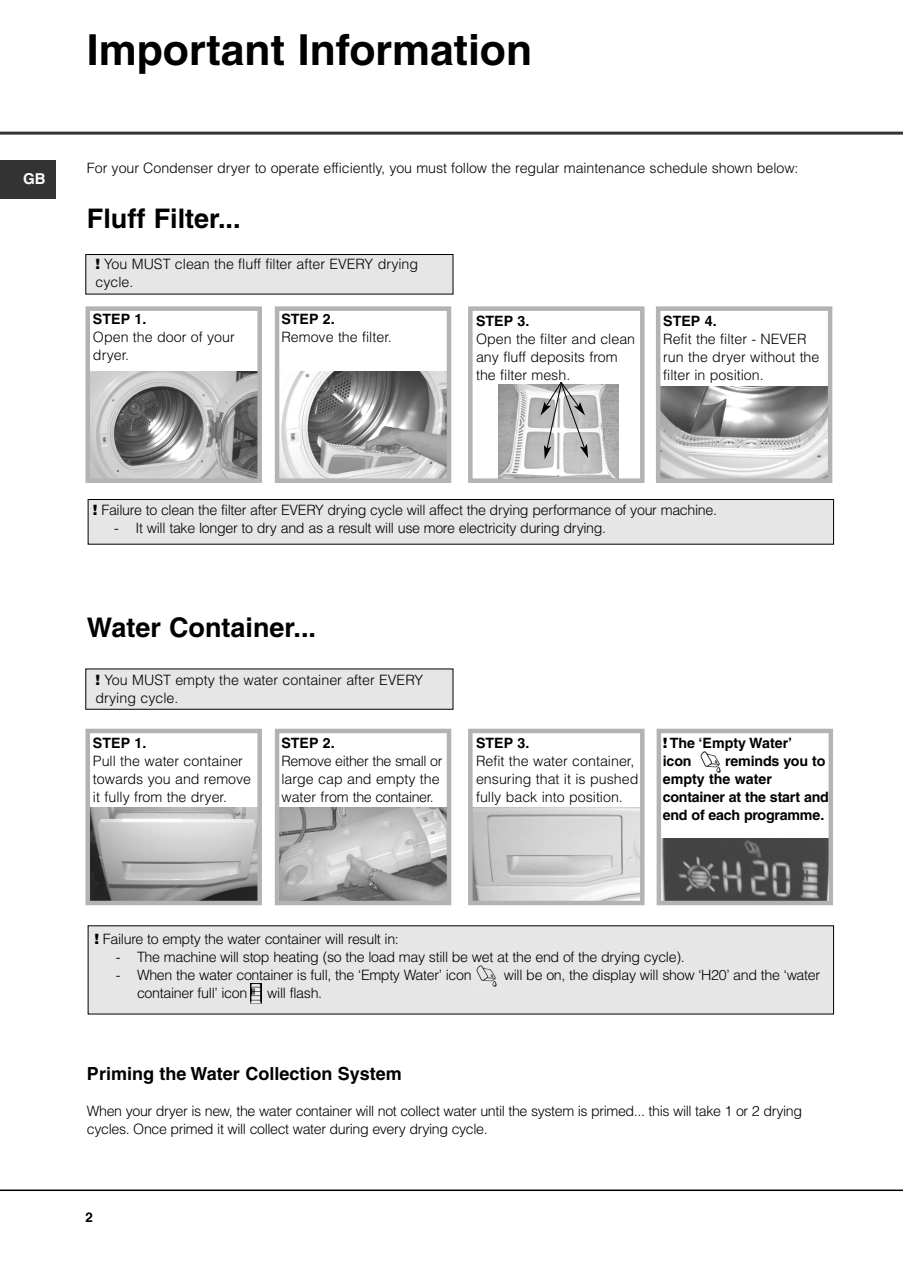
<style>
.page{position:relative;width:903px;height:1262px;background:#fff}
.page>*{position:absolute;margin:0;border:0;box-sizing:border-box;transform-origin:0 0}
.t1{font:700 42.75px "Helvetica";color:#000}
.t2{font:700 27px "Helvetica";color:#000}
.t3{font:700 18px "Helvetica";color:#000}
.t4{font:700 15px "Helvetica";color:#fff}
.t5{font:300 14.25px/18px "Helvetica";letter-spacing:-.02em;color:#000}
.t6{font:300 14.25px/18px "Helvetica";color:#000}
.t7{font:700 14.25px/18px "Helvetica";letter-spacing:-.01em;color:#000}
.t8{font:700 13.5px "Helvetica";color:#000}
.s1{font-weight:900}
</style>
<div class="page">
<hr style="left:0;top:132px;width:903px;height:3px;background:#333">
<hr style="left:0;top:1189px;width:903px;height:1px;background:#000">
<div style="left:0;top:161px;width:56px;height:38px;background:#333"></div>
<div style="left:88px;top:926px;width:745px;height:87px;background:#e6e6e6"></div>
<div style="left:88px;top:500px;width:745px;height:44px;background:#e6e6e6"></div>
<div style="left:88px;top:499px;width:746px;height:45px;border:1px solid #000"></div>
<div style="left:86px;top:255px;width:367px;height:39px;background:#e6e6e6"></div>
<div style="left:85px;top:254px;width:368px;height:40px;border:1px solid #000"></div>
<div style="left:86px;top:669px;width:367px;height:40px;background:#e6e6e6"></div>
<img style="left:90px;top:372px;width:167px;height:106px">
<div style="left:85px;top:306px;width:177px;height:177px;border:4px solid #b3b3b3"></div>
<svg style="left:274px;top:306px;width:559px;height:177px"></svg>
<svg style="left:85px;top:728px;width:367px;height:178px"></svg>
<svg style="left:540px;top:381px;width:48px;height:78px"></svg>
<svg style="left:468px;top:728px;width:365px;height:178px"></svg>
<img style="left:250px;top:983px;width:12px;height:20px">
<img style="left:476px;top:965px;width:21px;height:21px">
<p class="t4" style="left:23px;top:173px;width:24px">GB</p>
<h1 class="t1" style="left:87px;top:35px;width:447px">Important Information</h1>
<p class="t5" style="left:87px;top:160px;width:713px">For your Condenser dryer to operate efficiently, you must follow the regular maintenance schedule shown below:</p>
<h2 class="t2" style="left:87px;top:209px;width:155px">Fluff Filter...</h2>
<p class="t6" style="left:95px;top:256px;width:324px"><span class="s1">!</span> You MUST clean the fluff filter after EVERY drying cycle.</p>
<p class="t7" style="left:93px;top:312px;width:55px">STEP 1.</p>
<p class="t6" style="left:93px;top:330px;width:143px">Open the door of your dryer.</p>
<p class="t7" style="left:281px;top:312px;width:55px">STEP 2.</p>
<p class="t6" style="left:281px;top:330px;width:112px">Remove the filter.</p>
<p class="t7" style="left:476px;top:313px;width:55px">STEP 3.</p>
<p class="t6" style="left:476px;top:331px;width:161px">Open the filter and clean any fluff deposits from the filter mesh.</p>
<p class="t7" style="left:663px;top:313px;width:55px">STEP 4.</p>
<p class="t6" style="left:663px;top:331px;width:158px">Refit the filter - NEVER run the dryer without the filter in position.</p>
<p class="t5" style="left:93px;top:502px;width:626px"><span class="s1">!</span> Failure to clean the filter after EVERY drying cycle will affect the drying performance of your machine.</p>
<p class="t5" style="left:114px;top:520px;width:493px">- It will take longer to dry and as a result will use more electricity during drying.</p>
<h2 class="t2" style="left:87px;top:617px;width:231px">Water Container...</h2>
<p class="t6" style="left:95px;top:672px;width:329px"><span class="s1">!</span> You MUST empty the water container after EVERY drying cycle.</p>
<p class="t7" style="left:93px;top:735px;width:55px">STEP 1.</p>
<p class="t6" style="left:93px;top:753px;width:160px">Pull the water container towards you and remove it fully from the dryer.</p>
<p class="t7" style="left:281px;top:735px;width:55px">STEP 2.</p>
<p class="t5" style="left:281px;top:753px;width:163px">Remove either the small or large cap and empty the water from the container.</p>
<p class="t7" style="left:476px;top:735px;width:55px">STEP 3.</p>
<p class="t6" style="left:476px;top:753px;width:164px">Refit the water container, ensuring that it is pushed fully back into position.</p>
<p class="t7" style="left:663px;top:735px;width:131px"><span class="s1">!</span> The ‘Empty Water’ icon</p>
<p class="t7" style="left:663px;top:753px;width:168px;text-indent:62px">reminds you to empty the water container at the start and end of each programme.</p>
<p class="t5" style="left:94px;top:931px;width:306px"><span class="s1">!</span> Failure to empty the water container will result in:</p>
<p class="t5" style="left:116px;top:949px;width:571px">- The machine will stop heating (so the load may still be wet at the end of the drying cycle).</p>
<p class="t5" style="left:116px;top:967px;width:358px">- When the water container is full, the ‘Empty Water’ icon</p>
<p class="t5" style="left:504px;top:967px;width:318px">will be on, the display will show ‘H20’ and the ‘water</p>
<p class="t5" style="left:137px;top:985px;width:112px">container full’ icon</p>
<p class="t5" style="left:267px;top:985px;width:57px">will flash.</p>
<p class="t3" style="left:87px;top:1066px;width:316px">Priming the Water Collection System</p>
<p class="t5" style="left:87px;top:1103px;width:717px">When your dryer is new, the water container will not collect water until the system is primed... this will take 1 or 2 drying cycles. Once primed it will collect water during every drying cycle.</p>
<p class="t8" style="left:85px;top:1211px;width:9px">2</p>
</div>
